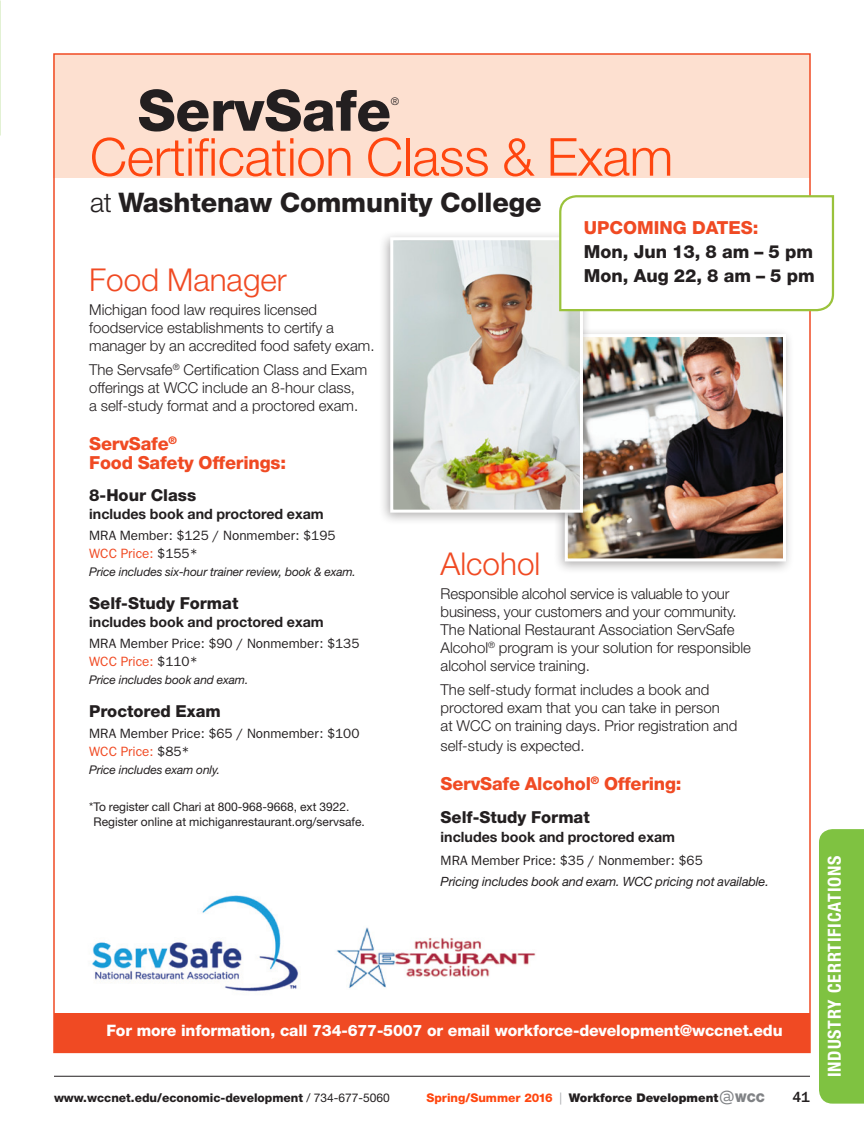
<style>
.page{position:relative;width:864px;height:1134px;background:#fff}
.page>*{position:absolute;margin:0;border:0;box-sizing:border-box;transform-origin:0 0}
.t1{font:800 57px "Helvetica Neue LT Std";letter-spacing:-.005em;color:#231f20}
.t2{font:300 52.5px "Helvetica Neue LT Std";letter-spacing:-.005em;color:#ff460f}
.t3{font:300 31.5px "Helvetica Neue LT Std";color:#f04a23}
.t4{font:800 27px "Helvetica Neue LT Std";letter-spacing:-.005em;color:#231f20}
.t5{font:800 18px/19.5px "Helvetica Neue LT Std";letter-spacing:-.01em;color:#f04a23}
.t6{font:800 18px/24px "Helvetica Neue LT Std";color:#231f20}
.subtitle{font:700 condensed 18px "Helvetica Neue LT Std";letter-spacing:.05em;color:#fff}
.t7{font:800 16.5px "Helvetica Neue LT Std";color:#231f20}
.t8{font:800 15.75px "Helvetica Neue LT Std";letter-spacing:-.01em;color:#fff}
.t9{font:300 15px/18px "Helvetica Neue LT Std";color:#231f20}
.t10{font:500 15px "ITC Franklin Gothic Std";color:#231f20}
.t11{font:700 14.25px "Helvetica Neue LT Std";color:#231f20}
.t12{font:13.5px "ITC Franklin Gothic Std";color:#231f20}
.t13{font:13.5px "ITC Franklin Gothic Std";color:#f04a23}
.t14{font:italic 12.75px "Helvetica Neue LT Std";letter-spacing:-.01em;color:#231f20}
.t15{font:italic 12px "Helvetica Neue LT Std";letter-spacing:-.01em;color:#231f20}
.t16{font:12px/15px "Helvetica Neue LT Std";color:#231f20}
.t17{font:800 12px "Helvetica Neue LT Std";color:#231f20}
.t18{font:900 12px "Helvetica Neue LT Std";color:#231f20}
.t19{font:300 10.5px "Helvetica Neue LT Std";color:#231f20}
.s1{font-weight:300}
.s2{color:#231f20}
.s3{color:#f04a23}
.s4{font-weight:400}
.s5{font-weight:800;color:#ff460f}
.s6{font-weight:400;color:#a8a9ad}
.s7{font-family:"Voice";font-weight:400;font-size:18px;color:#808285}
.s8{color:#808285}
</style>
<div class="page">
<hr style="left:54px;top:1076px;width:756px;height:1px;background:#231f20">
<div style="left:819px;top:829px;width:45px;height:275px;background:#7fc241"></div>
<svg style="left:0;top:0;width:1px;height:135px"></svg>
<div style="left:53px;top:54px;width:757px;height:123px;background:#fde0d0"></div>
<img style="left:92px;top:895px;width:207px;height:97px">
<img style="left:336px;top:927px;width:200px;height:61px">
<div style="left:553px;top:327px;width:242px;height:247px;background:#231f20;opacity:.35"></div>
<img style="left:569px;top:338px;width:213px;height:219px">
<div style="left:565px;top:334px;width:221px;height:227px;border:3px solid #fff"></div>
<div style="left:54px;top:1013px;width:756px;height:39px;background:#f04a23"></div>
<div style="left:379px;top:230px;width:212px;height:295px;background:#231f20;opacity:.35"></div>
<img style="left:394px;top:241px;width:185px;height:268px">
<div style="left:390px;top:237px;width:193px;height:276px;border:3px solid #fff"></div>
<svg style="left:558px;top:194px;width:277px;height:118px"></svg>
<p class="t1" style="left:138px;top:76px;width:255px">ServSafe</p>
<p class="t19" style="left:391px;top:95px;width:10px">®</p>
<p class="t2" style="left:90px;top:125px;width:585px">Certification Class &amp; Exam</p>
<p class="t4" style="left:90px;top:186px;width:453px"><span class="s1">at</span> Washtenaw Community College</p>
<p class="t3" style="left:89px;top:260px;width:199px">Food Manager</p>
<p class="t9" style="left:89px;top:300px;width:287px">Michigan food law requires licensed foodservice establishments to certify a manager by an accredited food safety exam.</p>
<p class="t9" style="left:89px;top:360px;width:280px">The Servsafe<sup>®</sup> Certification Class and Exam offerings at WCC include an 8-hour class,<br>a self-study format and a proctored exam.</p>
<p class="t5" style="left:89px;top:433px;width:198px">ServSafe<sup>®<br></sup>Food Safety Offerings:</p>
<p class="t7" style="left:89px;top:485px;width:109px">8-Hour Class</p>
<p class="t11" style="left:89px;top:505px;width:236px">includes book and proctored exam</p>
<p class="t12" style="left:89px;top:527px;width:248px">MRA Member: $125 / Nonmember: $195</p>
<p class="t13" style="left:89px;top:545px;width:110px">WCC Price: <span class="s2">$155*</span></p>
<p class="t15" style="left:89px;top:564px;width:268px">Price includes six-hour trainer review, book &amp; exam.</p>
<p class="t7" style="left:89px;top:593px;width:151px">Self-Study Format</p>
<p class="t11" style="left:89px;top:613px;width:236px">includes book and proctored exam</p>
<p class="t12" style="left:89px;top:635px;width:272px">MRA Member Price: $90 / Nonmember: $135</p>
<p class="t13" style="left:89px;top:653px;width:110px">WCC Price: <span class="s2">$110*</span></p>
<p class="t15" style="left:89px;top:672px;width:161px">Price includes book and exam.</p>
<p class="t7" style="left:89px;top:701px;width:133px">Proctored Exam</p>
<p class="t12" style="left:89px;top:725px;width:272px">MRA Member Price: $65 / Nonmember: $100</p>
<p class="t13" style="left:89px;top:743px;width:102px">WCC Price: <span class="s2">$85*</span></p>
<p class="t15" style="left:89px;top:762px;width:132px">Price includes exam only.</p>
<p class="t16" style="left:93px;top:799px;width:273px;text-indent:-4px">*To register call Chari at 800-968-9668, ext 3922.<br>Register online at michiganrestaurant.org/servsafe.</p>
<p class="t6" style="left:584px;top:215px;width:232px"><span class="s3">UPCOMING DATES:<br></span>Mon, Jun 13, 8 am – 5 pm<br>Mon, Aug 22, 8 am – 5 pm</p>
<p class="t3" style="left:441px;top:545px;width:101px">Alcohol</p>
<p class="t9" style="left:441px;top:585px;width:312px">Responsible alcohol service is valuable to your business, your customers and your community.<br>The National Restaurant Association ServSafe Alcohol<sup>®</sup> program is your solution for responsible alcohol service training.</p>
<p class="t9" style="left:441px;top:681px;width:298px">The self-study format includes a book and proctored exam that you can take in person<br>at WCC on training days. Prior registration and</p>
<p class="t9" style="left:441px;top:736px;width:146px">self-study is expected.</p>
<p class="t5" style="left:441px;top:774px;width:243px">ServSafe Alcohol<sup>®</sup> Offering:</p>
<p class="t7" style="left:441px;top:807px;width:151px">Self-Study Format</p>
<p class="t11" style="left:441px;top:828px;width:236px">includes book and proctored exam</p>
<p class="t12" style="left:441px;top:852px;width:264px">MRA Member Price: $35 / Nonmember: $65</p>
<p class="t14" style="left:441px;top:874px;width:330px">Pricing includes book and exam. WCC pricing not available.</p>
<p class="t8" style="left:106px;top:1021px;width:678px">For more information, call 734-677-5007 or email workforce-development@wccnet.edu</p>
<p class="t17" style="left:54px;top:1090px;width:337px">www.wccnet.edu/economic-development <span class="s4">/ 734-677-5060</span></p>
<p class="t18" style="left:426px;top:1090px;width:340px"><span class="s5">Spring/Summer 2016</span> <span class="s6">|</span> Workforce Development<span class="s7">@</span><span class="s8">WCC</span></p>
<p class="t10" style="left:792px;top:1088px;width:19px">41</p>
<p class="subtitle" style="left:824px;top:1077px;width:224px;rotate:-90deg">INDUSTRY CERRTIFICATIONS</p>
</div>
